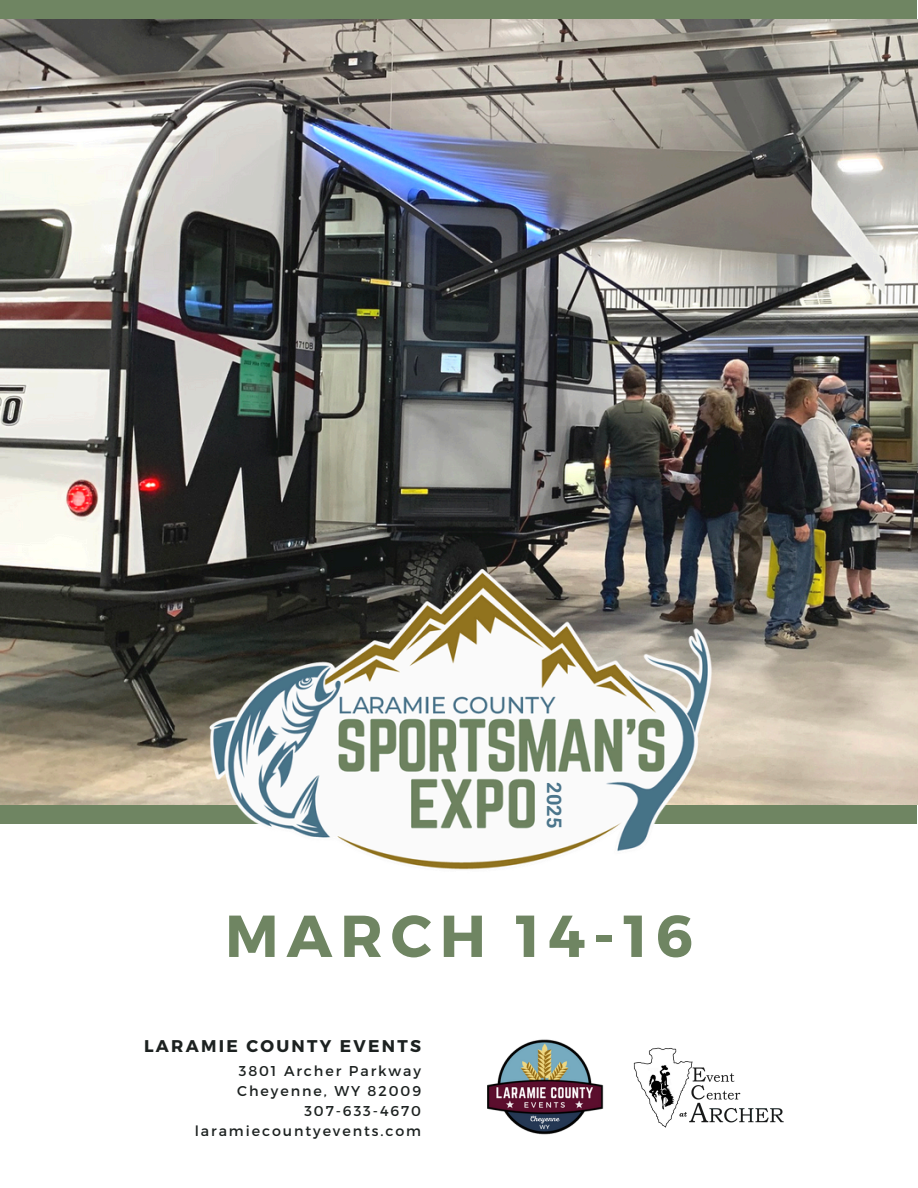
<style>
.page{position:relative;width:918px;height:1188px;background:#fff}
.page>*{position:absolute;margin:0;border:0;box-sizing:border-box;transform-origin:0 0}
.t1{font:700 59.1px "Montserrat";letter-spacing:.135em;color:#6f8562}
.t2{font:700 19.95px "Roboto";color:#4b758b}
.t3{font:700 16.95px "Montserrat";letter-spacing:.135em;color:#1c2120}
.t4{font:14.25px "Montserrat";letter-spacing:.135em;color:#1c2120}
</style>
<div class="page">
<div style="left:0;top:0;width:917px;height:824px;background:#6f8562"></div>
<img style="left:0;top:19px;width:918px;height:785px">
<img style="left:204px;top:564px;width:510px;height:306px">
<img style="left:487px;top:1039px;width:117px;height:96px">
<img style="left:633px;top:1047px;width:151px;height:81px">
<h1 class="t2" style="left:566px;top:782px;width:47px;rotate:90deg">2025</h1>
<p class="t1" style="left:225px;top:898px;width:469px">MARCH 14-16</p>
<p class="t3" style="left:144px;top:1035px;width:279px">LARAMIE COUNTY EVENTS</p>
<p class="t4" style="left:239px;top:1062px;width:184px">3801 Archer Parkway</p>
<p class="t4" style="left:237px;top:1082px;width:185px">Cheyenne, WY 82009</p>
<p class="t4" style="left:304px;top:1101px;width:118px">307-633-4670</p>
<p class="t4" style="left:195px;top:1121px;width:228px">laramiecountyevents.com</p>
</div>
